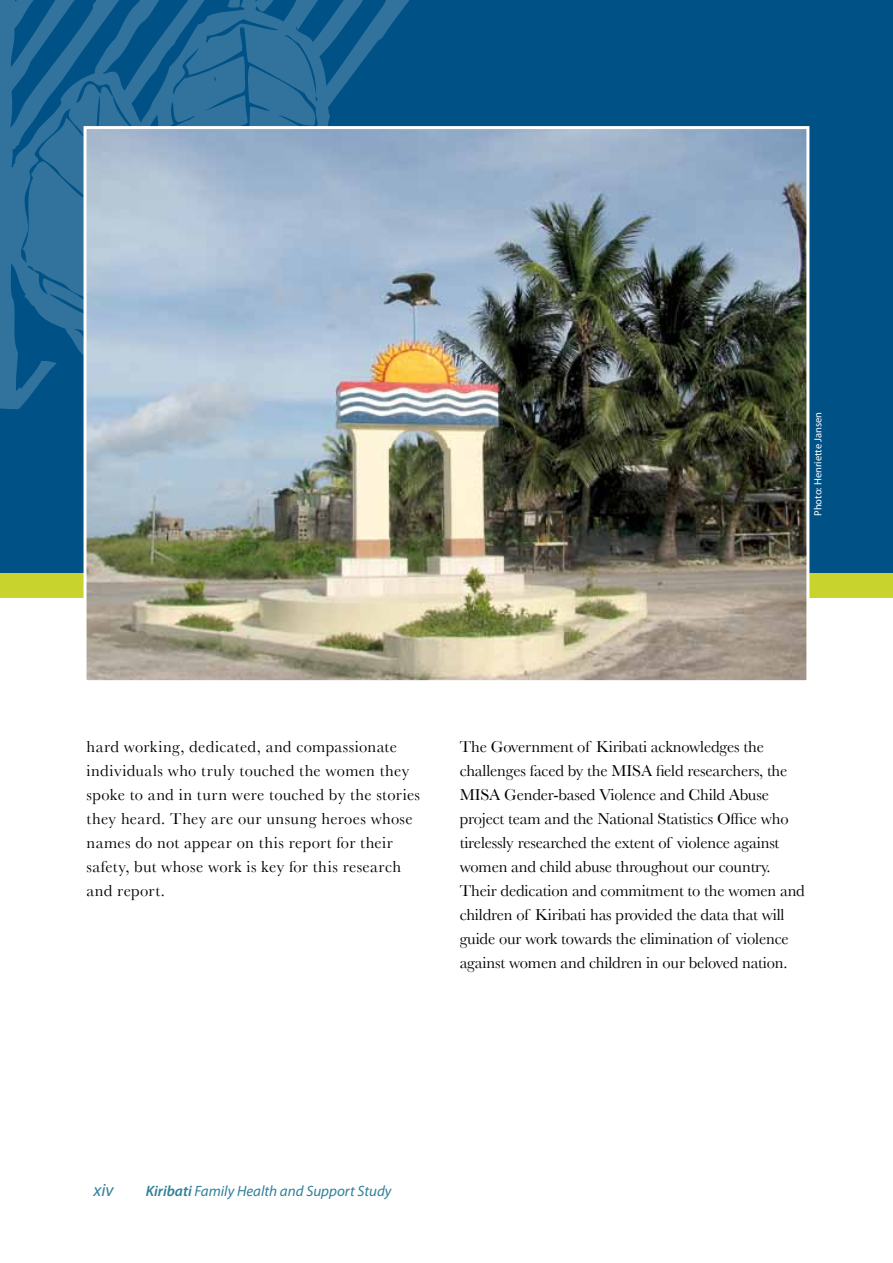
<style>
.page{position:relative;width:893px;height:1263px;background:#fff}
.page>*{position:absolute;margin:0;border:0;box-sizing:border-box;transform-origin:0 0}
.t1{font:italic 18px "Myriad Pro";color:#308099}
.t2{font:16.5px/24px "Baskerville";letter-spacing:-.01em;color:#000}
.t3{font:16.5px/24px "Baskerville";letter-spacing:.025em;color:#000}
.t4{font:italic 15px "Myriad Pro";color:#308099}
.t5{font:10.5px "Myriad Pro";color:#fff}
.s1{font-weight:600}
</style>
<div class="page">
<div style="left:0;top:573px;width:893px;height:25px;background:#c8d32d"></div>
<div style="left:0;top:0;width:893px;height:573px;background:#005286"></div>
<svg style="left:0;top:0;width:409px;height:409px;fill:#32739d"></svg>
<img style="left:88px;top:130px;width:717px;height:549px">
<div style="left:84px;top:126px;width:725px;height:557px;border:3px solid #fff"></div>
<p class="t5" style="left:811px;top:516px;width:106px;rotate:-90deg">Photo: Henriette Jansen</p>
<p class="t3" style="left:87px;top:734px;width:335px">hard working, dedicated, and compassionate individuals who truly touched the women they spoke to and in turn were touched by the stories they heard. They are our unsung heroes whose names do not appear on this report for their safety, but whose work is key for this research and report.</p>
<p class="t2" style="left:460px;top:734px;width:347px">The Government of Kiribati acknowledges the challenges faced by the MISA field researchers, the MISA Gender-based Violence and Child Abuse project team and the National Statistics Office who tirelessly researched the extent of violence against women and child abuse throughout our country.<br>Their dedication and commitment to the women and children of Kiribati has provided the data that will guide our work towards the elimination of violence against women and children in our beloved nation.</p>
<p class="t1" style="left:94px;top:1179px;width:22px">xiv</p>
<p class="t4" style="left:146px;top:1181px;width:247px"><span class="s1">Kiribati</span> Family Health and Support Study</p>
</div>
